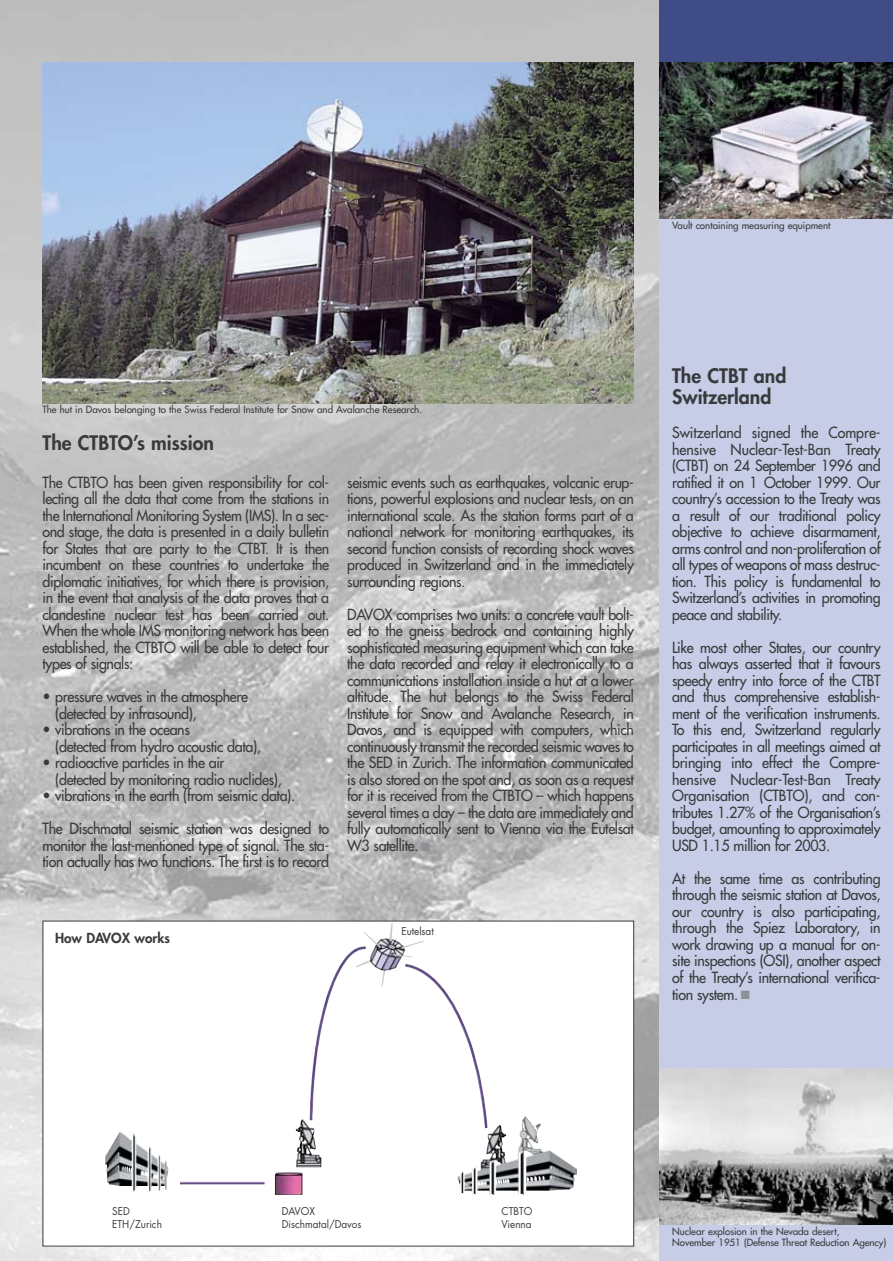
<style>
.page{position:relative;width:893px;height:1261px;background:#fff}
.page>*{position:absolute;margin:0;border:0;box-sizing:border-box;transform-origin:0 0}
.t1{font:800 19.5px/21px "Futura";color:#383a3b}
.t2{font:15px/16.5px "Futura";letter-spacing:-.025em;color:#383a3b;text-align:justify;scale:.95 1}
.t3{font:800 13.5px "Futura";color:#383a3b}
.t4{font:12px "Zapf Dingbats";color:#8d9095}
.t5{font:10.5px/12.8px "Futura";color:#383a3b;scale:.95 1}
.t6{font:9.75px/11.2px "Futura";color:#383a3b}
.s1{color:#8d9095}
</style>
<div class="page">
<img style="left:0;top:0;width:659px;height:1261px">
<div style="left:659px;top:0;width:233px;height:1261px;background:#404c86"></div>
<img style="left:659px;top:1068px;width:233px;height:157px">
<img style="left:659px;top:62px;width:233px;height:157px">
<div style="left:659px;top:1225px;width:233px;height:36px;background:#c7cde6"></div>
<div style="left:659px;top:219px;width:233px;height:153px;background:#c7cde6"></div>
<img style="left:42px;top:62px;width:592px;height:342px">
<div style="left:43px;top:921px;width:590px;height:325px;background:#fff"></div>
<img style="left:355px;top:923px;width:117px;height:271px">
<div style="left:401px;top:926px;width:43px;height:13px;background:#fff"></div>
<div style="left:659px;top:334px;width:233px;height:734px;background:#c7cde6"></div>
<p class="t6" style="left:672px;top:221px;width:160px">Vault containing measuring equipment</p>
<p class="t6" style="left:42px;top:405px;width:381px">The hut in Davos belonging to the Swiss Federal Institute for Snow and Avalanche Research.</p>
<h1 class="t1" style="left:43px;top:434px;width:173px">The CTBTO’s mission</h1>
<p class="t2" style="left:43px;top:475px;width:303px">The CTBTO has been given responsibility for col&shy;lecting all the data that come from the stations in the International Monitoring System (IMS). In a sec&shy;ond stage, the data is presented in a daily bulletin for States that are party to the CTBT. It is then incumbent on these countries to undertake the diplomatic initiatives, for which there is provision, in the event that analysis of the data proves that a clandestine nuclear test has been carried out.<br>When the whole IMS monitoring network has been established, the CTBTO will be able to detect four types of signals:</p>
<p class="t2" style="left:55px;top:690px;width:204px;text-indent:-13px">• pressure waves in the atmosphere (detected by infrasound),</p>
<p class="t2" style="left:55px;top:723px;width:218px;text-indent:-13px">• vibrations in the oceans<br>(detected from hydro acoustic data),</p>
<p class="t2" style="left:55px;top:756px;width:240px;text-indent:-13px">• radioactive particles in the air<br>(detected by monitoring radio nuclides),</p>
<p class="t2" style="left:43px;top:789px;width:267px">• vibrations in the earth (from seismic data).</p>
<p class="t2" style="left:43px;top:822px;width:303px">The Dischmatal seismic station was designed to monitor the last-mentioned type of signal. The sta&shy;tion actually has two functions. The first is to record</p>
<p class="t2" style="left:347px;top:475px;width:303px">seismic events such as earthquakes, volcanic erup&shy;tions, powerful explosions and nuclear tests, on an international scale. As the station forms part of a national network for monitoring earthquakes, its second function consists of recording shock waves produced in Switzerland and in the immediately surrounding regions.</p>
<p class="t2" style="left:347px;top:607px;width:303px">DAVOX comprises two units: a concrete vault bolt&shy;ed to the gneiss bedrock and containing highly sophisticated measuring equipment which can take the data recorded and relay it electronically to a communications installation inside a hut at a lower altitude. The hut belongs to the Swiss Federal Institute for Snow and Avalanche Research, in Davos, and is equipped with computers, which continuously transmit the recorded seismic waves to the SED in Zurich. The information communicated is also stored on the spot and, as soon as a request for it is received from the CTBTO – which happens several times a day – the data are immediately and fully automatically sent to Vienna via the Eutelsat W3 satellite.</p>
<p class="t4" style="left:421px;top:841px;width:11px">■</p>
<p class="t3" style="left:55px;top:931px;width:117px">How DAVOX works</p>
<p class="t5" style="left:401px;top:926px;width:36px">Eutelsat</p>
<h1 class="t1" style="left:672px;top:367px;width:116px">The CTBT and<br>Switzerland</h1>
<p class="t2" style="left:672px;top:426px;width:221px">Switzerland signed the Compre&shy;hensive Nuclear-Test-Ban Treaty (CTBT) on 24 September 1996 and ratified it on 1 October 1999. Our country’s accession to the Treaty was a result of our traditional policy objective to achieve disarmament, arms control and non-proliferation of all types of weapons of mass destruc&shy;tion. This policy is fundamental to Switzerland’s activities in promoting peace and stability.</p>
<p class="t2" style="left:672px;top:640px;width:221px">Like most other States, our country has always asserted that it favours speedy entry into force of the CTBT and thus comprehensive establish&shy;ment of the verification instruments.<br>To this end, Switzerland regularly participates in all meetings aimed at bringing into effect the Compre&shy;hensive Nuclear-Test-Ban Treaty Organisation (CTBTO), and con&shy;tributes 1.27% of the Organisation’s budget, amounting to approximately USD 1.15 million for 2003.</p>
<p class="t2" style="left:672px;top:871px;width:221px">At the same time as contributing through the seismic station at Davos, our country is also participating, through the Spiez Laboratory, in work drawing up a manual for on&shy;site inspections (OSI), another aspect of the Treaty’s international verifica&shy;tion system. <span class="s1">■</span></p>
<p class="t5" style="left:112px;top:1206px;width:54px">SED<br>ETH/Zurich</p>
<p class="t5" style="left:282px;top:1206px;width:85px">DAVOX<br>Dischmatal/Davos</p>
<p class="t5" style="left:501px;top:1206px;width:34px">CTBTO<br>Vienna</p>
<p class="t6" style="left:672px;top:1227px;width:216px">Nuclear explosion in the Nevada desert,<br>November 1951 (Defense Threat Reduction Agency)</p>
</div>
